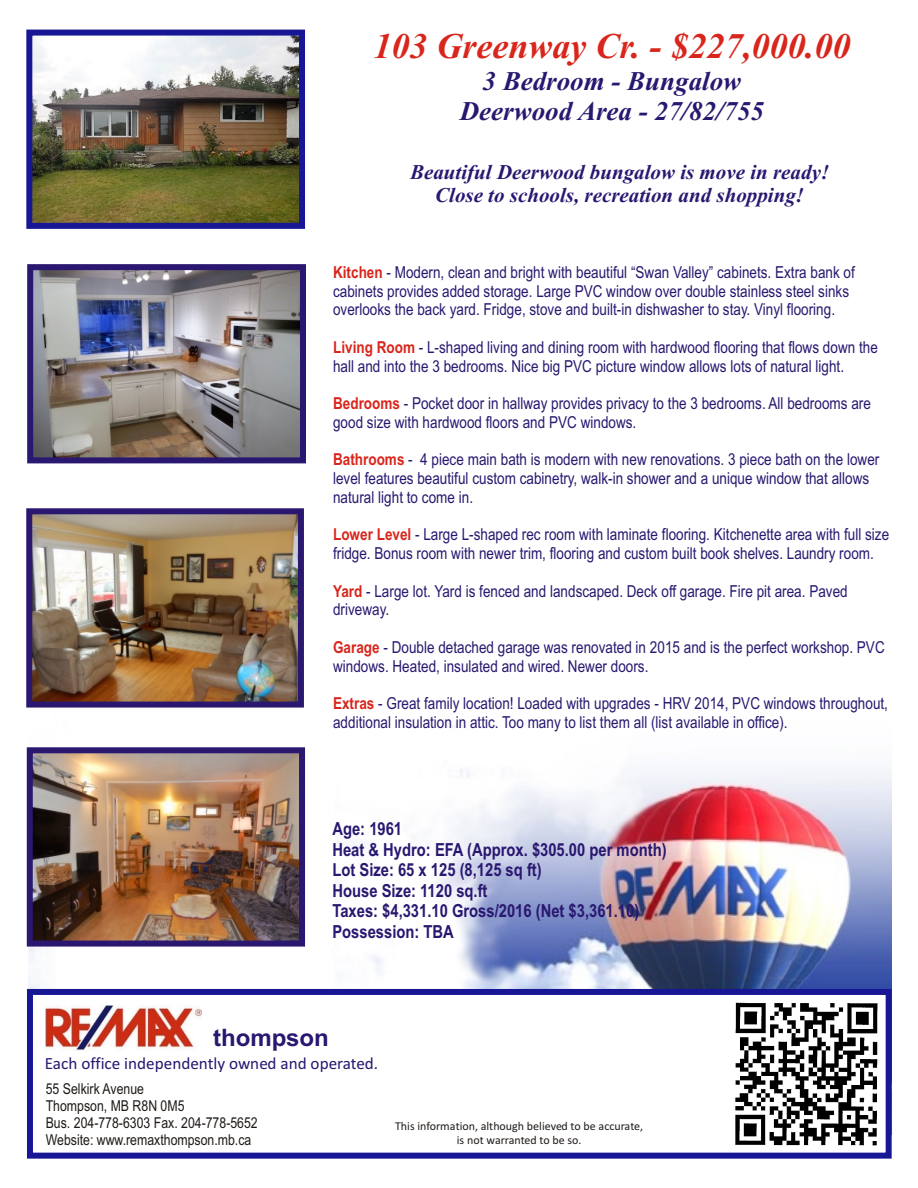
<style>
.page{position:relative;width:918px;height:1188px;background:#fff}
.page>*{position:absolute;margin:0;border:0;box-sizing:border-box;transform-origin:0 0}
.t1{font:italic 700 36px "Times New Roman";color:#d9261c}
.t2{font:italic 700 27px/29.8px "Times New Roman";color:#291770;text-align:center}
.t3{font:700 24px "Arial";color:#291770}
.t4{font:italic 700 21px/23.2px "Times New Roman";color:#291770;text-align:center}
.t5{font:700 18px/20.5px "Arial Narrow";color:#291770}
.t6{font:17.1px "Calibri";color:#291770}
.t7{font:16.5px/18.8px "Arial Narrow";color:#291770}
.t8{font:15px/17px "Arial Narrow";color:#1f1a17}
.t9{font:12px/14.7px "Calibri";color:#1f1a17;text-align:center}
.s1{font-weight:700;color:#d9261c}
</style>
<div class="page">
<img style="left:28px;top:722px;width:863px;height:267px">
<div style="left:27px;top:989px;width:865px;height:170px;background:#fff;border:6px solid #171796"></div>
<img style="left:45px;top:1006px;width:157px;height:44px">
<img style="left:735px;top:1002px;width:144px;height:144px">
<img style="left:34px;top:271px;width:265px;height:185px">
<div style="left:27px;top:264px;width:279px;height:199px;border:6px solid #291770"></div>
<img style="left:33px;top:515px;width:264px;height:186px">
<div style="left:26px;top:508px;width:278px;height:200px;border:6px solid #291770"></div>
<img style="left:34px;top:754px;width:264px;height:186px">
<div style="left:27px;top:747px;width:278px;height:200px;border:6px solid #291770"></div>
<img style="left:33px;top:37px;width:265px;height:185px">
<div style="left:26px;top:30px;width:279px;height:199px;border:6px solid #171796"></div>
<h1 class="t1" style="left:373px;top:34px;width:479px">103 Greenway Cr. - $227,000.00</h1>
<h2 class="t2" style="left:460px;top:69px;width:306px">3 Bedroom - Bungalow<br>Deerwood Area - 27/82/755</h2>
<p class="t4" style="left:410px;top:163px;width:421px">Beautiful Deerwood bungalow is move in ready!<br>Close to schools, recreation and shopping!</p>
<p class="t7" style="left:333px;top:264px;width:523px"><span class="s1">Kitchen</span> - Modern, clean and bright with beautiful “Swan Valley” cabinets. Extra bank of</p>
<p class="t7" style="left:333px;top:283px;width:518px">cabinets provides added storage. Large PVC window over double stainless steel sinks overlooks the back yard. Fridge, stove and built-in dishwasher to stay. Vinyl flooring.</p>
<p class="t7" style="left:333px;top:339px;width:546px"><span class="s1">Living Room</span> - L-shaped living and dining room with hardwood flooring that flows down the</p>
<p class="t7" style="left:333px;top:358px;width:513px">hall and into the 3 bedrooms. Nice big PVC picture window allows lots of natural light.</p>
<p class="t7" style="left:333px;top:396px;width:539px"><span class="s1">Bedrooms</span> - Pocket door in hallway provides privacy to the 3 bedrooms. All bedrooms are</p>
<p class="t7" style="left:333px;top:414px;width:305px">good size with hardwood floors and PVC windows.</p>
<p class="t7" style="left:333px;top:452px;width:548px"><span class="s1">Bathrooms</span> - 4 piece main bath is modern with new renovations. 3 piece bath on the lower</p>
<p class="t7" style="left:333px;top:471px;width:538px">level features beautiful custom cabinetry, walk-in shower and a unique window that allows natural light to come in.</p>
<p class="t7" style="left:333px;top:527px;width:558px"><span class="s1">Lower Level</span> - Large L-shaped rec room with laminate flooring. Kitchenette area with full size</p>
<p class="t7" style="left:333px;top:545px;width:542px">fridge. Bonus room with newer trim, flooring and custom built book shelves. Laundry room.</p>
<p class="t7" style="left:333px;top:583px;width:516px"><span class="s1">Yard</span> - Large lot. Yard is fenced and landscaped. Deck off garage. Fire pit area. Paved</p>
<p class="t7" style="left:333px;top:602px;width:58px">driveway.</p>
<p class="t7" style="left:333px;top:639px;width:553px"><span class="s1">Garage</span> - Double detached garage was renovated in 2015 and is the perfect workshop. PVC</p>
<p class="t7" style="left:333px;top:658px;width:317px">windows. Heated, insulated and wired. Newer doors.</p>
<p class="t7" style="left:333px;top:696px;width:556px"><span class="s1">Extras</span> - Great family location! Loaded with upgrades - HRV 2014, PVC windows throughout,</p>
<p class="t7" style="left:333px;top:714px;width:456px">additional insulation in attic. Too many to list them all (list available in office).</p>
<p class="t5" style="left:332px;top:820px;width:336px">Age: 1961<br>Heat &amp; Hydro: EFA (Approx. $305.00 per month)<br>Lot Size: 65 x 125 (8,125 sq ft)<br>House Size: 1120 sq.ft<br>Taxes: $4,331.10 Gross/2016 (Net $3,361.10)<br>Possession: TBA</p>
<h3 class="t3" style="left:213px;top:1028px;width:117px">thompson</h3>
<p class="t6" style="left:45px;top:1056px;width:335px">Each office independently owned and operated.</p>
<p class="t8" style="left:46px;top:1082px;width:214px">55 Selkirk Avenue<br>Thompson, MB R8N 0M5<br>Bus. 204-778-6303 Fax. 204-778-5652<br>Website: www.remaxthompson.mb.ca</p>
<p class="t9" style="left:395px;top:1119px;width:250px">This information, although believed to be accurate, is not warranted to be so.</p>
</div>
